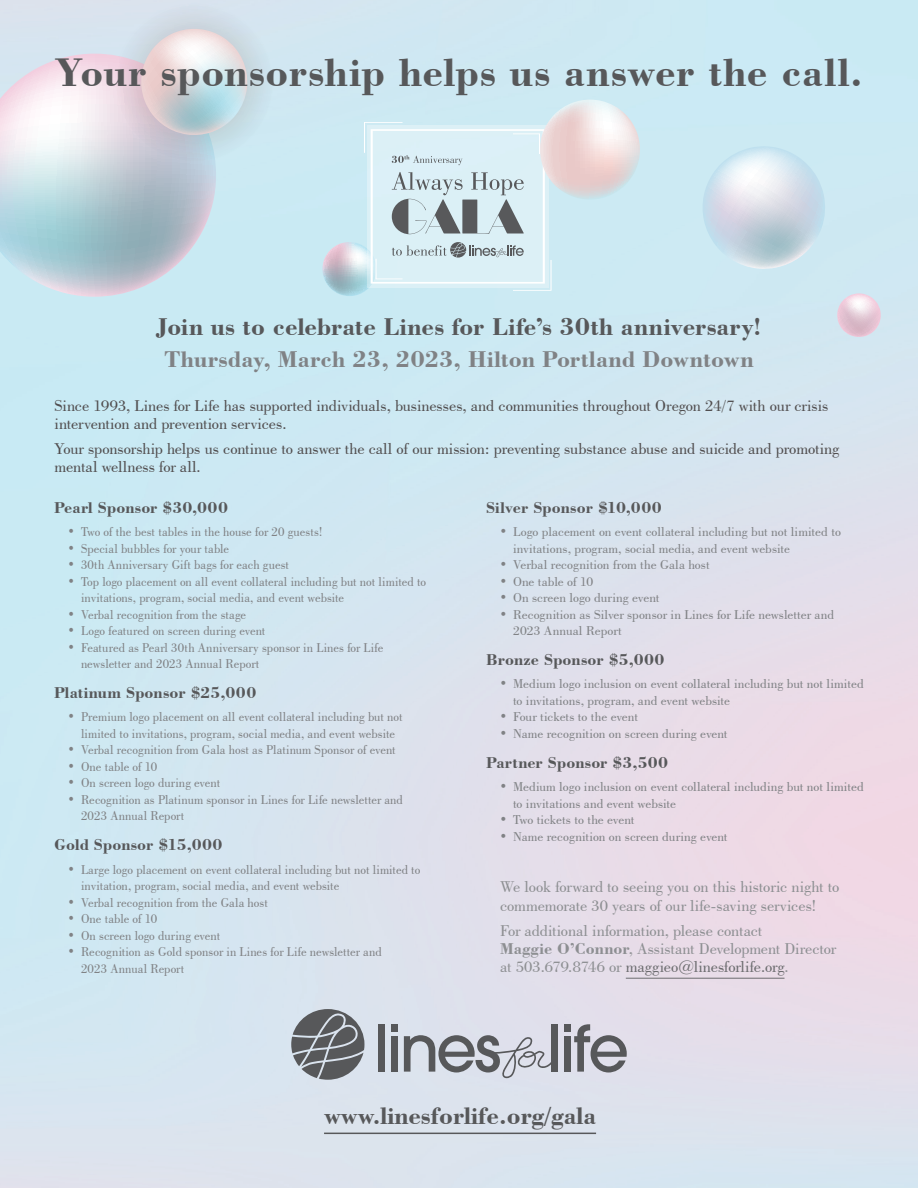
<style>
.page{position:relative;width:918px;height:1188px;background:#fff}
.page>*{position:absolute;margin:0;border:0;box-sizing:border-box;transform-origin:0 0}
.t1{font:700 42px "Bodoni BT";letter-spacing:.02em;color:#57585a}
.t2{font:700 25.5px "Bodoni BT";color:#57585a}
.t3{font:700 24px "Bodoni BT";letter-spacing:.005em;color:#808285}
.t4{font:16.5px/18px "Bodoni BT";letter-spacing:-.01em;color:#514e4f}
.t5{font:16.5px/18px "Bodoni BT";letter-spacing:-.01em;color:#8d8f92}
.t6{font:700 16.5px "Bodoni BT";letter-spacing:.01em;color:#57585a}
.t7{font:13.5px/16.5px "Bodoni BT";color:#808285;scale:.95 1}
.t8{font:13.5px/16.5px "Bodoni BT";color:#808285}
.s1{font-weight:700}
.s2{color:#6c6c6f}
</style>
<div class="page">
<svg style="left:0;top:54px;width:216px;height:243px;background:#c8d5de"></svg>
<svg style="left:115px;top:4px;width:158px;height:158px;background:#cfd6e1"></svg>
<svg style="left:141px;top:29px;width:106px;height:106px;background:#d4d8dd"></svg>
<svg style="left:703px;top:146px;width:122px;height:123px;background:#cfdfe9"></svg>
<hr style="left:324px;top:1133px;width:272px;height:1px;background:#57585a">
<svg style="left:291px;top:1009px;width:73px;height:71px;background:#83878c"></svg>
<div style="left:378px;top:1024px;width:7px;height:48px;background:#57585a"></div>
<div style="left:391px;top:1024px;width:7px;height:8px;background:#57585a"></div>
<div style="left:391px;top:1036px;width:7px;height:36px;background:#57585a"></div>
<svg style="left:404px;top:1035px;width:151px;height:43px;background:#b0b3bb"></svg>
<div style="left:551px;top:1024px;width:7px;height:48px;background:#57585a"></div>
<div style="left:564px;top:1024px;width:7px;height:8px;background:#57585a"></div>
<div style="left:564px;top:1036px;width:7px;height:36px;background:#57585a"></div>
<svg style="left:574px;top:1024px;width:53px;height:49px;background:#a7a6ae"></svg>
<hr style="left:626px;top:978px;width:159px;height:1px;background:#6c6c6f">
<svg style="left:322px;top:100px;width:318px;height:196px;background:#d1e3e9"></svg>
<svg style="left:837px;top:293px;width:44px;height:44px;background:#e3d2de"></svg>
<p class="t1" style="left:55px;top:46px;width:809px">Your sponsorship helps us answer the call.</p>
<p class="t2" style="left:157px;top:311px;width:607px">Join us to celebrate Lines for Life’s 30th anniversary!</p>
<p class="t3" style="left:164px;top:344px;width:591px">Thursday, March 23, 2023, Hilton Portland Downtown</p>
<p class="t4" style="left:55px;top:397px;width:775px">Since 1993, Lines for Life has supported individuals, businesses, and communities throughout Oregon 24/7 with our crisis intervention and prevention services.</p>
<p class="t4" style="left:55px;top:439px;width:786px">Your sponsorship helps us continue to answer the call of our mission: preventing substance abuse and suicide and promoting mental wellness for all.</p>
<p class="t6" style="left:54px;top:497px;width:175px">Pearl Sponsor $30,000</p>
<p class="t7" style="left:68px;top:523px;width:270px">• Two of the best tables in the house for 20 guests!</p>
<p class="t7" style="left:68px;top:540px;width:172px">• Special bubbles for your table</p>
<p class="t7" style="left:68px;top:556px;width:235px">• 30th Anniversary Gift bags for each guest</p>
<p class="t7" style="left:81px;top:573px;width:365px;text-indent:-14px">• Top logo placement on all event collateral including but not limited to invitations, program, social media, and event website</p>
<p class="t7" style="left:68px;top:606px;width:190px">• Verbal recognition from the stage</p>
<p class="t7" style="left:68px;top:622px;width:210px">• Logo featured on screen during event</p>
<p class="t7" style="left:81px;top:639px;width:320px;text-indent:-14px">• Featured as Pearl 30th Anniversary sponsor in Lines for Life newsletter and 2023 Annual Report</p>
<p class="t6" style="left:54px;top:683px;width:204px">Platinum Sponsor $25,000</p>
<p class="t7" style="left:68px;top:708px;width:354px;text-align:center">• Premium logo placement on all event collateral including but not limited to invitations, program, social media, and event website</p>
<p class="t7" style="left:68px;top:741px;width:347px">• Verbal recognition from Gala host as Platinum Sponsor of event</p>
<p class="t7" style="left:68px;top:758px;width:96px">• One table of 10</p>
<p class="t7" style="left:68px;top:774px;width:162px">• On screen logo during event</p>
<p class="t7" style="left:81px;top:791px;width:340px;text-indent:-14px">• Recognition as Platinum sponsor in Lines for Life newsletter and<br>2023 Annual Report</p>
<p class="t6" style="left:54px;top:835px;width:170px">Gold Sponsor $15,000</p>
<p class="t7" style="left:81px;top:861px;width:359px;text-indent:-14px">• Large logo placement on event collateral including but not limited to invitation, program, social media, and event website</p>
<p class="t7" style="left:68px;top:894px;width:212px">• Verbal recognition from the Gala host</p>
<p class="t7" style="left:68px;top:910px;width:96px">• One table of 10</p>
<p class="t7" style="left:68px;top:927px;width:162px">• On screen logo during event</p>
<p class="t7" style="left:81px;top:943px;width:318px;text-indent:-14px">• Recognition as Gold sponsor in Lines for Life newsletter and<br>2023 Annual Report</p>
<p class="t6" style="left:486px;top:497px;width:177px">Silver Sponsor $10,000</p>
<p class="t8" style="left:513px;top:523px;width:329px;text-indent:-14px">• Logo placement on event collateral including but not limited to invitations, program, social media, and event website</p>
<p class="t8" style="left:500px;top:556px;width:212px">• Verbal recognition from the Gala host</p>
<p class="t8" style="left:500px;top:573px;width:95px">• One table of 10</p>
<p class="t8" style="left:500px;top:589px;width:162px">• On screen logo during event</p>
<p class="t8" style="left:513px;top:606px;width:323px;text-indent:-14px">• Recognition as Silver sponsor in Lines for Life newsletter and<br>2023 Annual Report</p>
<p class="t6" style="left:486px;top:650px;width:180px">Bronze Sponsor $5,000</p>
<p class="t8" style="left:513px;top:675px;width:352px;text-indent:-14px">• Medium logo inclusion on event collateral including but not limited to invitations, program, and event website</p>
<p class="t8" style="left:500px;top:708px;width:140px">• Four tickets to the event</p>
<p class="t8" style="left:500px;top:725px;width:230px">• Name recognition on screen during event</p>
<p class="t6" style="left:486px;top:752px;width:184px">Partner Sponsor $3,500</p>
<p class="t8" style="left:513px;top:778px;width:352px;text-indent:-14px">• Medium logo inclusion on event collateral including but not limited to invitations and event website</p>
<p class="t8" style="left:500px;top:811px;width:137px">• Two tickets to the event</p>
<p class="t8" style="left:500px;top:828px;width:230px">• Name recognition on screen during event</p>
<p class="t5" style="left:500px;top:876px;width:341px;line-height:19.8px">We look forward to seeing you on this historic night to commemorate 30 years of our life-saving services!</p>
<p class="t5" style="left:500px;top:921px;width:338px">For additional information, please contact<br><span class="s1">Maggie O’Connor</span>, Assistant Development Director at 503.679.8746 or <span class="s2">maggieo@linesforlife.org</span>.</p>
<p class="t2" style="left:324px;top:1100px;width:274px">www.linesforlife.org/gala</p>
</div>
